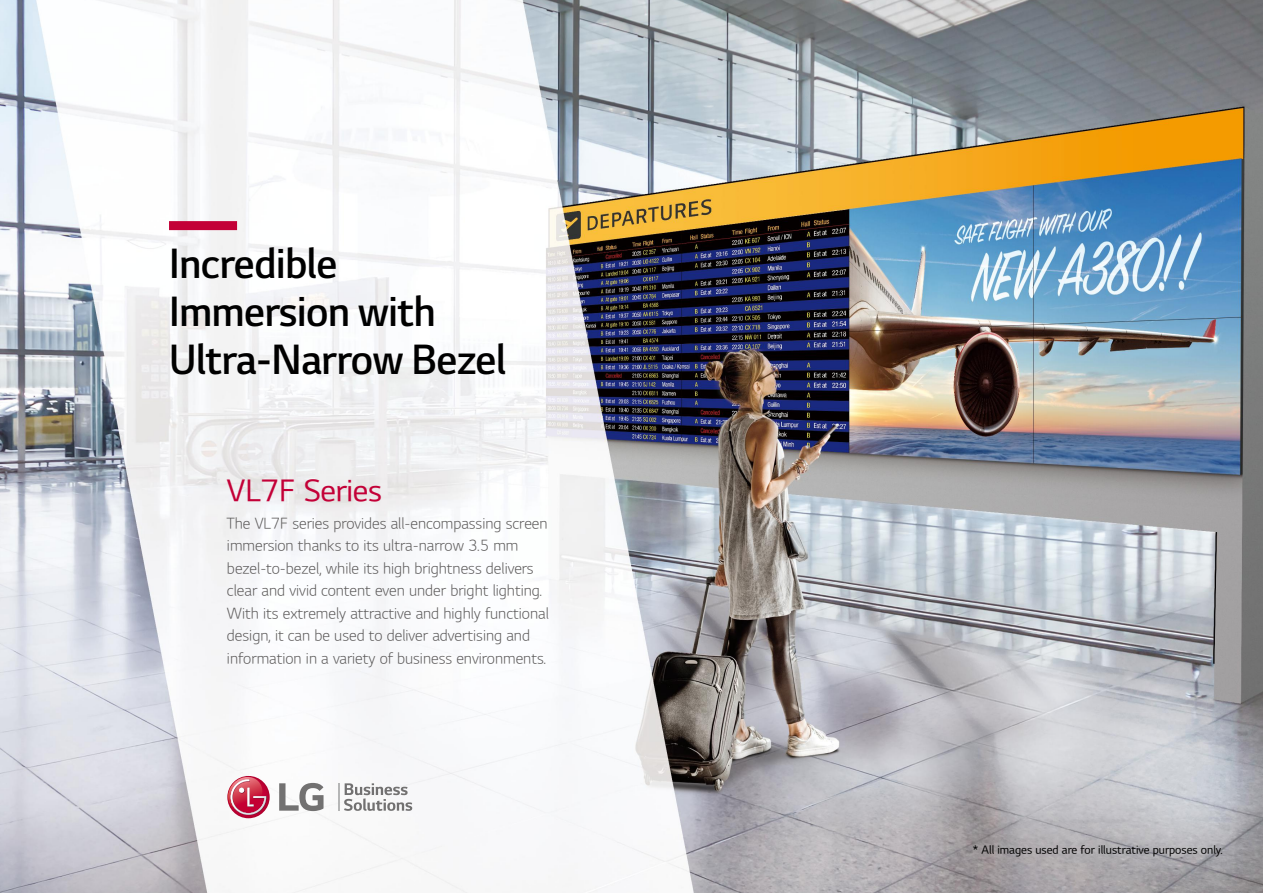
<style>
.page{position:relative;width:1263px;height:893px;background:#fff}
.page>*{position:absolute;margin:0;border:0;box-sizing:border-box;transform-origin:0 0}
.t1{font:40.5px/48px "LG Sm Haotf TSB";letter-spacing:-.01em;color:#000}
.t2{font:30px "LG Sm Haotf TR";letter-spacing:-.01em;color:#c30037}
.t3{font:15px/22.5px "LG Sm Haotf TL";color:#595757}
.t4{font:11.25px "LG Sm Haotf TR";color:#000}
</style>
<div class="page">
<img style="left:0;top:0;width:1263px;height:893px">
<svg style="left:344px;top:783px;width:68px;height:28px"></svg>
<hr style="left:338px;top:783px;width:2px;height:28px;background:#b5b6b6">
<svg style="left:279px;top:783px;width:44px;height:28px"></svg>
<svg style="left:227px;top:776px;width:43px;height:42px"></svg>
<svg style="left:226px;top:777px;width:41px;height:38px"></svg>
<div style="left:169px;top:221px;width:68px;height:9px;background:#c30037"></div>
<h1 class="t1" style="left:169px;top:242px;width:338px">Incredible<br>Immersion with<br>Ultra-Narrow Bezel</h1>
<h2 class="t2" style="left:227px;top:476px;width:156px">VL7F Series</h2>
<p class="t3" style="left:227px;top:513px;width:323px">The VL7F series provides all-encompassing screen immersion thanks to its ultra-narrow 3.5 mm bezel-to-bezel, while its high brightness delivers clear and vivid content even under bright lighting.<br>With its extremely attractive and highly functional design, it can be used to deliver advertising and information in a variety of business environments.</p>
<p class="t4" style="left:973px;top:844px;width:251px">* All images used are for illustrative purposes only.</p>
</div>
